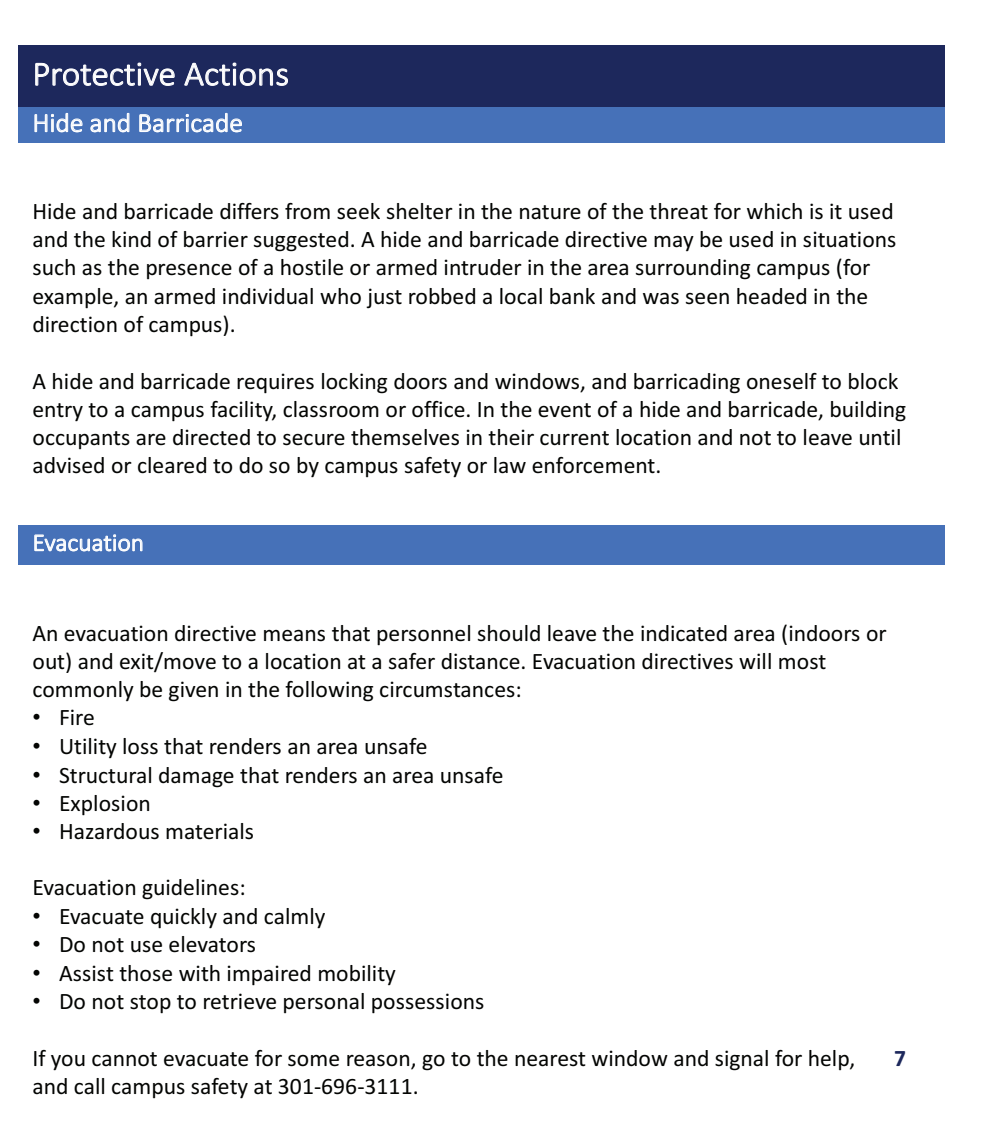
<style>
.page{position:relative;width:990px;height:1125px;background:#fff}
.page>*{position:absolute;margin:0;border:0;box-sizing:border-box;transform-origin:0 0}
.t1{font:300 34.5px "Calibri";color:#fff}
.t2{font:300 26.75px "Calibri";color:#fff}
.t3{font:300 25px "Calibri";color:#fff}
.t4{font:23.5px/28.2px "Calibri";color:#040503}
.t5{font:700 23.5px "Calibri";color:#1d285c}
.s1{font-family:"Arial"}
</style>
<div class="page">
<div style="left:18px;top:45px;width:927px;height:62px;background:#1d285c"></div>
<svg style="left:35px;top:62px;width:140px;height:24px"></svg>
<svg style="left:184px;top:62px;width:104px;height:24px"></svg>
<div style="left:18px;top:107px;width:927px;height:35px;background:#4671b8"></div>
<svg style="left:34px;top:113px;width:49px;height:20px"></svg>
<svg style="left:90px;top:113px;width:40px;height:20px"></svg>
<svg style="left:139px;top:113px;width:103px;height:20px"></svg>
<div style="left:18px;top:526px;width:927px;height:39px;background:#4671b8"></div>
<svg style="left:34px;top:534px;width:109px;height:18px"></svg>
<h1 class="t1" style="left:32px;top:52px;width:258px">Protective Actions</h1>
<p class="t2" style="left:32px;top:106px;width:212px">Hide and Barricade</p>
<p class="t4" style="left:32px;top:196px;width:865px">Hide and barricade differs from seek shelter in the nature of the threat for which is it used and the kind of barrier suggested. A hide and barricade directive may be used in situations such as the presence of a hostile or armed intruder in the area surrounding campus (for example, an armed individual who just robbed a local bank and was seen headed in the direction of campus).</p>
<p class="t4" style="left:32px;top:366px;width:875px">A hide and barricade requires locking doors and windows, and barricading oneself to block entry to a campus facility, classroom or office. In the event of a hide and barricade, building occupants are directed to secure themselves in their current location and not to leave until advised or cleared to do so by campus safety or law enforcement.</p>
<p class="t3" style="left:32px;top:527px;width:113px">Evacuation</p>
<p class="t4" style="left:32px;top:618px;width:856px">An evacuation directive means that personnel should leave the indicated area (indoors or out) and exit/move to a location at a safer distance. Evacuation directives will most commonly be given in the following circumstances:</p>
<p class="t4" style="left:32px;top:703px;width:64px"><span class="s1">•</span> Fire</p>
<p class="t4" style="left:32px;top:731px;width:397px"><span class="s1">•</span> Utility loss that renders an area unsafe</p>
<p class="t4" style="left:32px;top:760px;width:472px"><span class="s1">•</span> Structural damage that renders an area unsafe</p>
<p class="t4" style="left:32px;top:788px;width:120px"><span class="s1">•</span> Explosion</p>
<p class="t4" style="left:32px;top:816px;width:223px"><span class="s1">•</span> Hazardous materials</p>
<p class="t4" style="left:32px;top:873px;width:215px">Evacuation guidelines:</p>
<p class="t4" style="left:32px;top:902px;width:295px"><span class="s1">•</span> Evacuate quickly and calmly</p>
<p class="t4" style="left:32px;top:930px;width:225px"><span class="s1">•</span> Do not use elevators</p>
<p class="t4" style="left:32px;top:958px;width:365px"><span class="s1">•</span> Assist those with impaired mobility</p>
<p class="t4" style="left:32px;top:986px;width:453px"><span class="s1">•</span> Do not stop to retrieve personal possessions</p>
<p class="t4" style="left:32px;top:1043px;width:825px">If you cannot evacuate for some reason, go to the nearest window and signal for help, and call campus safety at 301--‐696--‐3111.</p>
<p class="t5" style="left:894px;top:1042px;width:13px">7</p>
</div>
